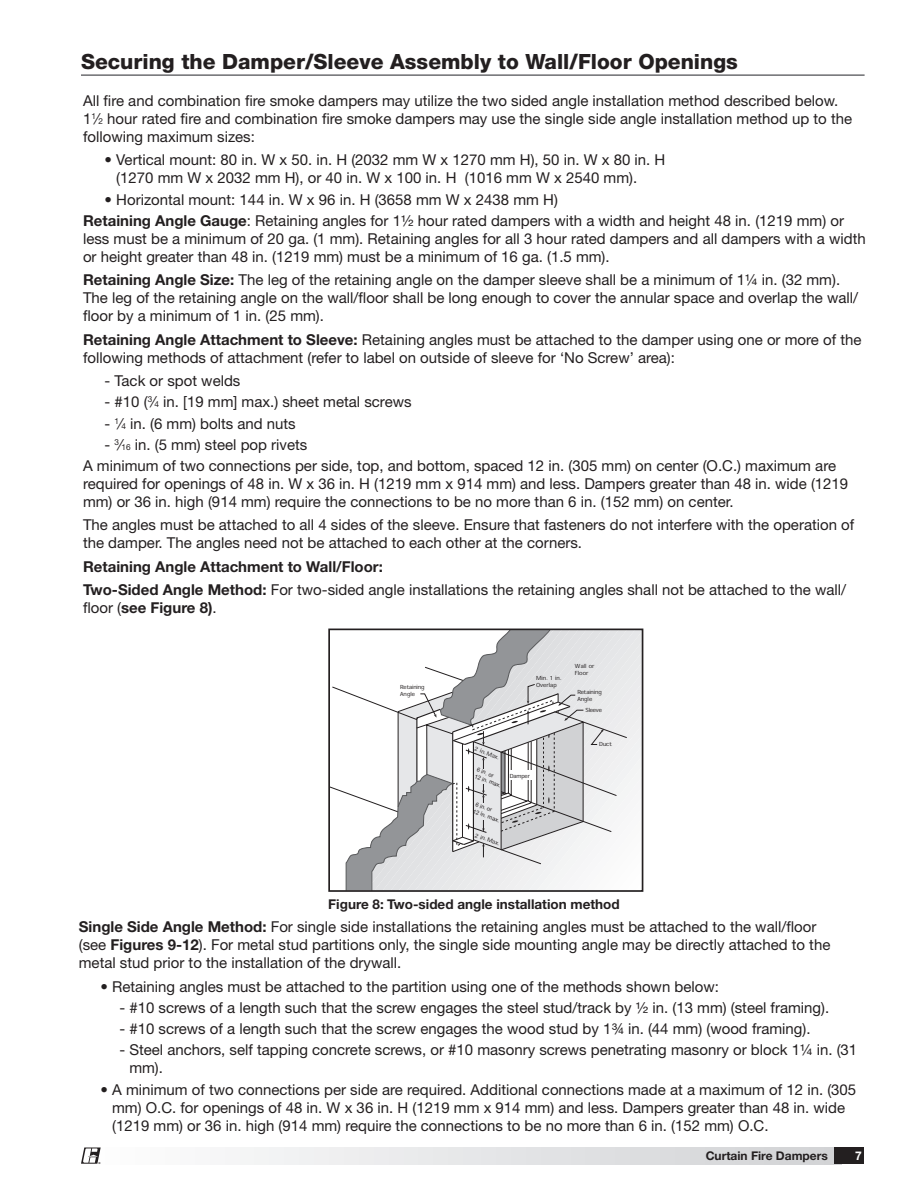
<style>
.page{position:relative;width:918px;height:1188px;background:#fff}
.page>*{position:absolute;margin:0;border:0;box-sizing:border-box;transform-origin:0 0}
.Section_Heading_wUnderline{font:800 21px "Helvetica Neue LT Std";color:#231f20}
.Body_10_12_55_Roman__05_space_after{font:15px/18px "Helvetica Neue LT Std";color:#231f20}
.Bullet{font:15px/18px "Helvetica Neue LT Std";color:#231f20}
.Body_10_12_55_Roman__05_space_after-2{font:700 15px "Helvetica Neue LT Std";color:#231f20}
.Drawing_or_Picture_Label{font:700 13.5px "Helvetica Neue LT Std";color:#231f20}
.t1{font:700 12px "Helvetica Neue LT Std";color:#231f20}
.t2{font:700 12px "Helvetica Neue LT Std";color:#fff}
.t3{font:5.7px/6.9px "Adobe Sans MM 470 820";letter-spacing:-.025em;color:#231f20}
.t4{font:5.7px/6.9px "Arial";color:#231f20}
.t5{font:5.7px/6.9px "Adobe Sans MM 470 820";color:#231f20}
.t6{font:700 2.7px "Helvetica Neue LT Std";color:#231f20}
.s1{font-size:8.25px}
.s2{font-weight:700}
</style>
<div class="page">
<hr style="left:81px;top:74px;width:784px;height:2px;background:#6c6d70">
<svg style="left:331px;top:632px;width:309px;height:257px"></svg>
<div style="left:328px;top:629px;width:315px;height:263px;border:2px solid #231f20"></div>
<div style="left:81px;top:1148px;width:760px;height:16px;background:linear-gradient(to right,#fefefe,#d1d2d4)"></div>
<div style="left:834px;top:1148px;width:30px;height:16px;background:#231f20"></div>
<svg style="left:81px;top:1148px;width:20px;height:16px"></svg>
<p class="Section_Heading_wUnderline" style="left:81px;top:49px;width:658px">Securing the Damper/Sleeve Assembly to Wall/Floor Openings</p>
<p class="Body_10_12_55_Roman__05_space_after" style="left:83px;top:91px;width:771px">All fire and combination fire smoke dampers may utilize the two sided angle installation method described below.<br>1<sup>1</sup>⁄<span class="s1">2</span> hour rated fire and combination fire smoke dampers may use the single side angle installation method up to the following maximum sizes:</p>
<p class="Bullet" style="left:116px;top:151px;width:551px;text-indent:-12px">• Vertical mount: 80 in. W x 50. in. H (2032 mm W x 1270 mm H), 50 in. W x 80 in. H (1270 mm W x 2032 mm H), or 40 in. W x 100 in. H (1016 mm W x 2540 mm).</p>
<p class="Bullet" style="left:105px;top:190px;width:455px">• Horizontal mount: 144 in. W x 96 in. H (3658 mm W x 2438 mm H)</p>
<p class="Body_10_12_55_Roman__05_space_after" style="left:83px;top:211px;width:784px"><span class="s2">Retaining Angle Gauge</span>: Retaining angles for 11/2 hour rated dampers with a width and height 48 in. (1219 mm) or less must be a minimum of 20 ga. (1 mm). Retaining angles for all 3 hour rated dampers and all dampers with a width or height greater than 48 in. (1219 mm) must be a minimum of 16 ga. (1.5 mm).</p>
<p class="Body_10_12_55_Roman__05_space_after" style="left:83px;top:271px;width:777px"><span class="s2">Retaining Angle Size:</span> The leg of the retaining angle on the damper sleeve shall be a minimum of 11/4 in. (32 mm).<br>The leg of the retaining angle on the wall/floor shall be long enough to cover the annular space and overlap the wall/ floor by a minimum of 1 in. (25 mm).</p>
<p class="Body_10_12_55_Roman__05_space_after" style="left:83px;top:330px;width:780px"><span class="s2">Retaining Angle Attachment to Sleeve:</span> Retaining angles must be attached to the damper using one or more of the following methods of attachment (refer to label on outside of sleeve for ‘No Screw’ area):</p>
<p class="Bullet" style="left:105px;top:372px;width:137px">- Tack or spot welds</p>
<p class="Bullet" style="left:105px;top:393px;width:308px">- #10 (<sup>3</sup>⁄<span class="s1">4</span> in. [19 mm] max.) sheet metal screws</p>
<p class="Bullet" style="left:105px;top:414px;width:193px">- <sup>1</sup>⁄<span class="s1">4</span> in. (6 mm) bolts and nuts</p>
<p class="Bullet" style="left:105px;top:435px;width:204px">- <sup>3</sup>⁄<span class="s1">16</span> in. (5 mm) steel pop rivets</p>
<p class="Body_10_12_55_Roman__05_space_after" style="left:83px;top:456px;width:767px">A minimum of two connections per side, top, and bottom, spaced 12 in. (305 mm) on center (O.C.) maximum are required for openings of 48 in. W x 36 in. H (1219 mm x 914 mm) and less. Dampers greater than 48 in. wide (1219 mm) or 36 in. high (914 mm) require the connections to be no more than 6 in. (152 mm) on center.</p>
<p class="Body_10_12_55_Roman__05_space_after" style="left:83px;top:516px;width:773px">The angles must be attached to all 4 sides of the sleeve. Ensure that fasteners do not interfere with the operation of the damper. The angles need not be attached to each other at the corners.</p>
<p class="Body_10_12_55_Roman__05_space_after-2" style="left:83px;top:557px;width:301px">Retaining Angle Attachment to Wall/Floor:</p>
<p class="Body_10_12_55_Roman__05_space_after" style="left:83px;top:581px;width:765px"><span class="s2">Two-Sided Angle Method:</span> For two-sided angle installations the retaining angles shall not be attached to the wall/ floor (<span class="s2">see Figure 8)</span>.</p>
<p class="t3" style="left:400px;top:684px;width:26px">Retaining<br>Angle</p>
<p class="t5" style="left:536px;top:675px;width:27px">Min. 1 in.<br>Overlap</p>
<p class="t3" style="left:476px;top:746px;width:28px;rotate:20deg">2 in. Max.</p>
<p class="t4" style="left:478px;top:766px;width:29px;rotate:20deg">6 in. or<br>12 in. max.</p>
<p class="t4" style="left:477px;top:801px;width:29px;rotate:20deg">6 in. or<br>12 in. max.</p>
<p class="t3" style="left:476px;top:832px;width:28px;rotate:20deg">2 in. Max.</p>
<p class="t3" style="left:510px;top:773px;width:22px">Damper</p>
<p class="t5" style="left:575px;top:663px;width:21px">Wall or<br>Floor</p>
<p class="t3" style="left:577px;top:689px;width:26px">Retaining<br>Angle</p>
<p class="t3" style="left:586px;top:707px;width:18px">Sleeve</p>
<p class="t3" style="left:599px;top:741px;width:14px">Duct</p>
<p class="Drawing_or_Picture_Label" style="left:328px;top:896px;width:293px">Figure 8: Two-sided angle installation method</p>
<p class="Body_10_12_55_Roman__05_space_after" style="left:79px;top:918px;width:753px"><span class="s2">Single Side Angle Method:</span> For single side installations the retaining angles must be attached to the wall/floor (see <span class="s2">Figures 9-12</span>). For metal stud partitions only, the single side mounting angle may be directly attached to the metal stud prior to the installation of the drywall.</p>
<p class="Bullet" style="left:100px;top:977px;width:620px">• Retaining angles must be attached to the partition using one of the methods shown below:</p>
<p class="Bullet" style="left:119px;top:998px;width:711px">- #10 screws of a length such that the screw engages the steel stud/track by 1/2 in. (13 mm) (steel framing).</p>
<p class="Bullet" style="left:119px;top:1020px;width:693px">- #10 screws of a length such that the screw engages the wood stud by 13/4 in. (44 mm) (wood framing).</p>
<p class="Bullet" style="left:129px;top:1041px;width:729px;text-indent:-10px">- Steel anchors, self tapping concrete screws, or #10 masonry screws penetrating masonry or block 11/4 in. (31 mm).</p>
<p class="Bullet" style="left:112px;top:1080px;width:746px;text-indent:-12px">• A minimum of two connections per side are required. Additional connections made at a maximum of 12 in. (305 mm) O.C. for openings of 48 in. W x 36 in. H (1219 mm x 914 mm) and less. Dampers greater than 48 in. wide (1219 mm) or 36 in. high (914 mm) require the connections to be no more than 6 in. (152 mm) O.C.</p>
<p class="t1" style="left:706px;top:1148px;width:124px">Curtain Fire Dampers</p>
<p class="t2" style="left:855px;top:1148px;width:8px">7</p>
<p class="t6" style="left:98px;top:1161px;width:4px">®</p>
</div>
